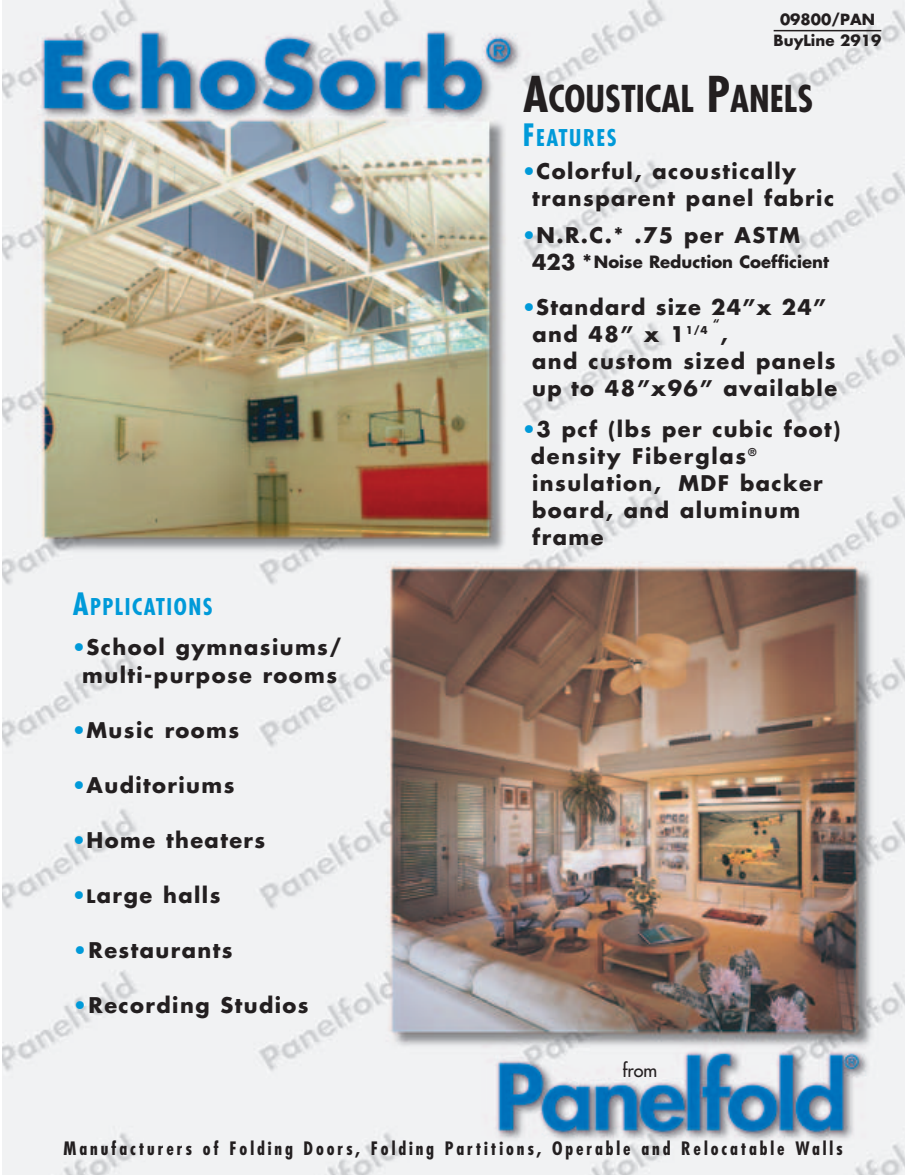
<style>
.page{position:relative;width:905px;height:1175px;background:#fff}
.page>*{position:absolute;margin:0;border:0;box-sizing:border-box;transform-origin:0 0}
.t1{font:700 condensed 36px "Futura";color:#231f20}
.t2{font:700 condensed 22.5px "Futura";letter-spacing:.065em;color:#009ad9}
.t3{font:700 21px/27px "Futura";letter-spacing:.07em;color:#231f20}
.t4{font:700 condensed 18px "Futura";letter-spacing:.16em;color:#231f20}
.t5{font:18px "Futura";color:#231f20}
.t6{font:700 16.5px "Futura";color:#231f20}
.t7{font:700 15px/21px "Futura";color:#231f20;text-align:center}
.t8{font:700 10.5px "Futura";color:#231f20}
.s1{font-size:48px}
.s2{font-size:30px}
.s3{font-weight:400;color:#009ad9}
.s4{font-size:18px}
.s5{color:#009ad9}
.s6{font-size:21px}
</style>
<div class="page">
<img style="left:2px;top:0;width:902px;height:1174px">
<hr style="left:773px;top:30px;width:108px;height:1px;background:#231f20">
<p class="t7" style="left:773px;top:10px;width:109px">09800/PAN<br>BuyLine 2919</p>
<h1 class="t1" style="left:523px;top:83px;width:292px"><span class="s1">A</span>COUSTICAL <span class="s1">P</span>ANELS</h1>
<p class="t2" style="left:73px;top:596px;width:141px"><span class="s2">A</span>PPLICATIONS</p>
<p class="t3" style="left:73px;top:635px;width:270px;line-height:27.6px;text-align:center"><span class="s3">•</span>School gymnasiums/ multi-purpose rooms</p>
<p class="t3" style="left:73px;top:718px;width:168px"><span class="s3">•</span>Music rooms</p>
<p class="t3" style="left:73px;top:773px;width:163px"><span class="s3">•</span>Auditoriums</p>
<p class="t3" style="left:73px;top:828px;width:194px"><span class="s3">•</span>Home theaters</p>
<p class="t3" style="left:73px;top:883px;width:149px"><span class="s3">•</span><span class="s4">L</span>arge halls</p>
<p class="t3" style="left:73px;top:938px;width:161px"><span class="s5">•</span>Restaurants</p>
<p class="t3" style="left:73px;top:993px;width:237px"><span class="s5">•</span>Recording Studios</p>
<p class="t2" style="left:523px;top:127px;width:95px"><span class="s2">F</span>EATURES</p>
<p class="t3" style="left:532px;top:159px;width:303px;text-indent:-9px"><span class="s3">•</span>Colorful, acoustically transparent panel fabric</p>
<p class="t3" style="left:523px;top:224px;width:279px"><span class="s3">•</span>N.R.C.* .75 per ASTM</p>
<p class="t6" style="left:532px;top:254px;width:298px"><span class="s6">423 *</span>Noise Reduction Coefficient</p>
<p class="t3" style="left:532px;top:296px;width:295px;text-indent:-9px"><span class="s3">•</span>Standard size 24”x 24” and 48” x 1<sup>1/4</sup></p>
<p class="t8" style="left:713px;top:318px;width:8px">“</p>
<p class="t3" style="left:532px;top:323px;width:306px;text-indent:188px">,<br>and custom sized panels up to 48”x96” available</p>
<p class="t3" style="left:531px;top:417px;width:311px;text-indent:-8px"><span class="s3">•</span>3 pcf (lbs per cubic foot) density Fiberglas<sup>® </sup>insulation, MDF backer board, and aluminum frame</p>
<p class="t5" style="left:622px;top:1061px;width:36px">from</p>
<p class="t4" style="left:64px;top:1140px;width:780px">Manufacturers of Folding Doors, Folding Partitions, Operable and Relocatable Walls</p>
</div>
